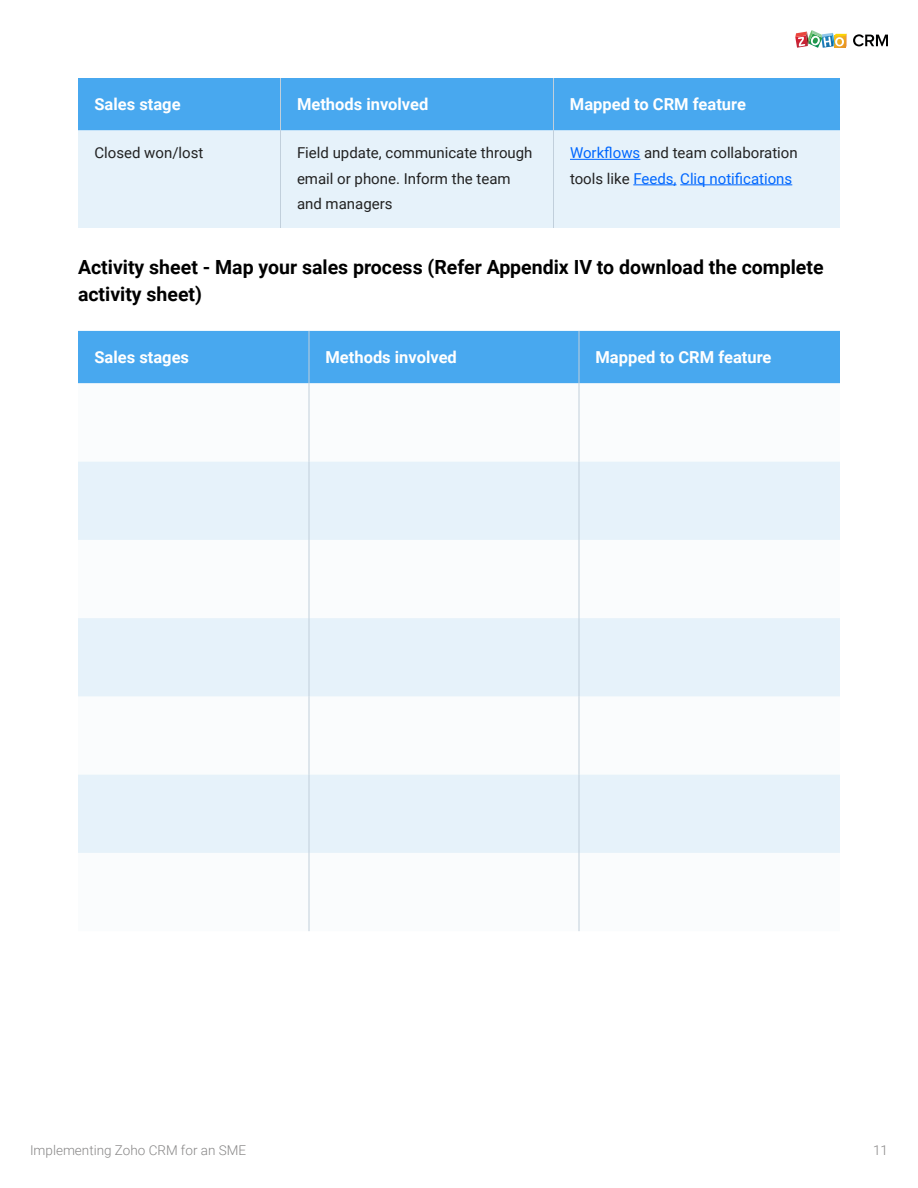
<style>
.page{position:relative;width:918px;height:1188px;background:#fff}
.page>*{position:absolute;margin:0;border:0;box-sizing:border-box;transform-origin:0 0}
.t1{font:700 19.5px/27px "Roboto";color:#000}
.t2{font:700 16.5px "Roboto";color:#fff}
.t3{font:15px/25.5px "Roboto";color:#222}
.t4{font:15px/25.5px "Roboto";color:#0067ff}
.t5{font:300 13.5px "Roboto";color:#888787}
.s1{color:#222}
</style>
<div class="page">
<svg style="left:795px;top:30px;width:52px;height:18px"></svg>
<svg style="left:853px;top:34px;width:35px;height:12px"></svg>
<div style="left:78px;top:78px;width:762px;height:52px;background:#48a8ef"></div>
<div style="left:78px;top:130px;width:762px;height:98px;background:#e6f2fa"></div>
<hr style="left:280px;top:78px;width:1px;height:52px;background:#c1cfdb">
<hr style="left:280px;top:130px;width:1px;height:98px;background:#c1cfdb">
<hr style="left:553px;top:78px;width:1px;height:52px;background:#c1cfdb">
<hr style="left:553px;top:130px;width:1px;height:98px;background:#c1cfdb">
<hr style="left:570px;top:159px;width:70px;height:1px;background:#0067ff">
<hr style="left:633px;top:184px;width:44px;height:1px;background:#0067ff">
<hr style="left:680px;top:184px;width:112px;height:1px;background:#0067ff">
<div style="left:78px;top:331px;width:762px;height:52px;background:#48a8ef"></div>
<svg style="left:78px;top:383px;width:762px;height:548px"></svg>
<svg style="left:78px;top:462px;width:762px;height:391px;fill:#e6f2fa"></svg>
<hr style="left:309px;top:331px;width:1px;height:52px;background:#c1cfdb">
<hr style="left:309px;top:383px;width:1px;height:79px;background:#c1cfdb">
<hr style="left:309px;top:462px;width:1px;height:78px;background:#c1cfdb">
<hr style="left:309px;top:540px;width:1px;height:78px;background:#c1cfdb">
<hr style="left:309px;top:618px;width:1px;height:78px;background:#c1cfdb">
<hr style="left:309px;top:696px;width:1px;height:79px;background:#c1cfdb">
<hr style="left:309px;top:775px;width:1px;height:78px;background:#c1cfdb">
<hr style="left:309px;top:853px;width:1px;height:78px;background:#c1cfdb">
<hr style="left:579px;top:331px;width:1px;height:52px;background:#c1cfdb">
<hr style="left:579px;top:383px;width:1px;height:79px;background:#c1cfdb">
<hr style="left:579px;top:462px;width:1px;height:78px;background:#c1cfdb">
<hr style="left:579px;top:540px;width:1px;height:78px;background:#c1cfdb">
<hr style="left:579px;top:618px;width:1px;height:78px;background:#c1cfdb">
<hr style="left:579px;top:696px;width:1px;height:79px;background:#c1cfdb">
<hr style="left:579px;top:775px;width:1px;height:78px;background:#c1cfdb">
<hr style="left:579px;top:853px;width:1px;height:78px;background:#c1cfdb">
<p class="t2" style="left:94px;top:93px;width:88px">Sales stage</p>
<p class="t2" style="left:297px;top:93px;width:133px">Methods involved</p>
<p class="t2" style="left:570px;top:93px;width:177px">Mapped to CRM feature</p>
<p class="t3" style="left:94px;top:140px;width:110px">Closed won/lost</p>
<p class="t3" style="left:297px;top:140px;width:237px">Field update, communicate through email or phone. Inform the team and managers</p>
<p class="t4" style="left:570px;top:140px;width:229px">Workflows <span class="s1">and team collaboration tools like</span> Feeds, Cliq notifications</p>
<p class="t1" style="left:78px;top:253px;width:747px">Activity sheet - Map your sales process (Refer Appendix IV to download the complete activity sheet)</p>
<p class="t2" style="left:94px;top:346px;width:96px">Sales stages</p>
<p class="t2" style="left:326px;top:346px;width:133px">Methods involved</p>
<p class="t2" style="left:596px;top:346px;width:177px">Mapped to CRM feature</p>
<p class="t5" style="left:30px;top:1141px;width:218px">Implementing Zoho CRM for an SME</p>
<p class="t5" style="left:873px;top:1141px;width:16px">11</p>
</div>
